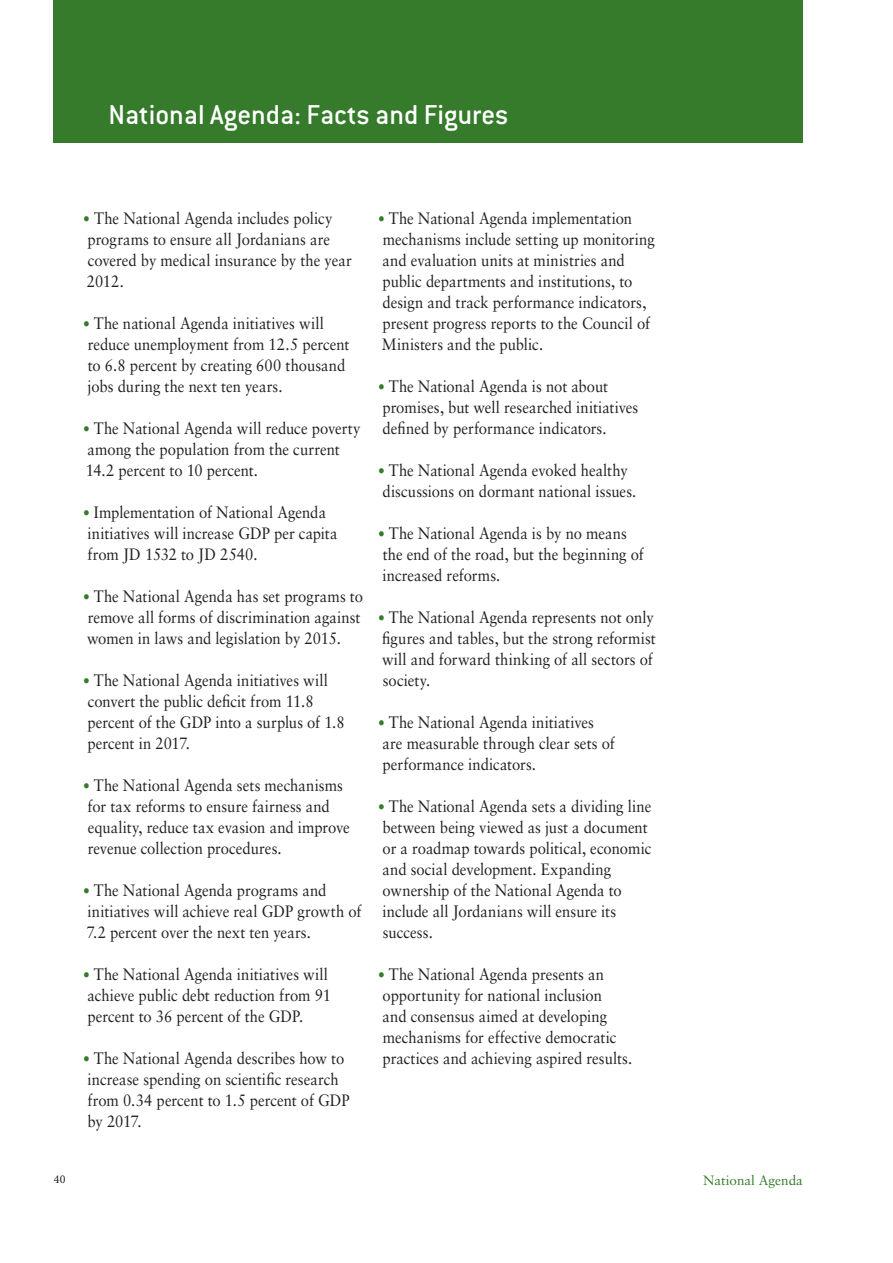
<style>
.page{position:relative;width:893px;height:1263px;background:#fff}
.page>*{position:absolute;margin:0;border:0;box-sizing:border-box;transform-origin:0 0}
.t1{font:500 30px "Conduit ITC";color:#fff}
.t2{font:16.5px/21px "Sabon";color:#231f20;scale:.9 1}
.t3{font:13.5px "Sabon";color:#357b2b}
.t4{font:12px "Minion Pro";color:#231f20}
.s1{font-size:15px;color:#357b2b}
</style>
<div class="page">
<div style="left:53px;top:0;width:750px;height:142px;background:#357b2b"></div>
<h1 class="t1" style="left:108px;top:98px;width:401px">National Agenda: Facts and Figures</h1>
<p class="t4" style="left:54px;top:1172px;width:13px">40</p>
<p class="t2" style="left:83px;top:207px;width:300px"><span class="s1">•</span> The National Agenda includes policy programs to ensure all Jordanians are covered by medical insurance by the year<br>2012.</p>
<p class="t2" style="left:83px;top:312px;width:297px"><span class="s1">•</span> The national Agenda initiatives will reduce unemployment from 12.5 percent to 6.8 percent by creating 600 thousand jobs during the next ten years.</p>
<p class="t2" style="left:83px;top:417px;width:310px"><span class="s1">•</span> The National Agenda will reduce poverty among the population from the current<br>14.2 percent to 10 percent.</p>
<p class="t2" style="left:83px;top:501px;width:284px"><span class="s1">•</span> Implementation of National Agenda initiatives will increase GDP per capita from JD 1532 to JD 2540.</p>
<p class="t2" style="left:83px;top:585px;width:312px"><span class="s1">•</span> The National Agenda has set programs to remove all forms of discrimination against women in laws and legislation by 2015.</p>
<p class="t2" style="left:83px;top:669px;width:292px"><span class="s1">•</span> The National Agenda initiatives will convert the public deficit from 11.8 percent of the GDP into a surplus of 1.8 percent in 2017.</p>
<p class="t2" style="left:83px;top:774px;width:298px"><span class="s1">•</span> The National Agenda sets mechanisms for tax reforms to ensure fairness and equality, reduce tax evasion and improve revenue collection procedures.</p>
<p class="t2" style="left:83px;top:879px;width:310px"><span class="s1">•</span> The National Agenda programs and initiatives will achieve real GDP growth of<br>7.2 percent over the next ten years.</p>
<p class="t2" style="left:83px;top:963px;width:277px"><span class="s1">•</span> The National Agenda initiatives will achieve public debt reduction from 91 percent to 36 percent of the GDP.</p>
<p class="t2" style="left:83px;top:1047px;width:297px"><span class="s1">•</span> The National Agenda describes how to increase spending on scientific research from 0.34 percent to 1.5 percent of GDP by 2017.</p>
<p class="t2" style="left:378px;top:207px;width:309px"><span class="s1">•</span> The National Agenda implementation mechanisms include setting up monitoring and evaluation units at ministries and public departments and institutions, to design and track performance indicators, present progress reports to the Council of Ministers and the public.</p>
<p class="t2" style="left:378px;top:375px;width:290px"><span class="s1">•</span> The National Agenda is not about promises, but well researched initiatives defined by performance indicators.</p>
<p class="t2" style="left:378px;top:459px;width:288px"><span class="s1">•</span> The National Agenda evoked healthy discussions on dormant national issues.</p>
<p class="t2" style="left:378px;top:522px;width:296px"><span class="s1">•</span> The National Agenda is by no means the end of the road, but the beginning of increased reforms.</p>
<p class="t2" style="left:378px;top:606px;width:310px"><span class="s1">•</span> The National Agenda represents not only figures and tables, but the strong reformist will and forward thinking of all sectors of society.</p>
<p class="t2" style="left:378px;top:711px;width:264px"><span class="s1">•</span> The National Agenda initiatives are measurable through clear sets of performance indicators.</p>
<p class="t2" style="left:378px;top:795px;width:305px"><span class="s1">•</span> The National Agenda sets a dividing line between being viewed as just a document or a roadmap towards political, economic and social development. Expanding ownership of the National Agenda to include all Jordanians will ensure its success.</p>
<p class="t2" style="left:378px;top:963px;width:284px"><span class="s1">•</span> The National Agenda presents an opportunity for national inclusion<br>and consensus aimed at developing mechanisms for effective democratic practices and achieving aspired results.</p>
<p class="t3" style="left:703px;top:1172px;width:101px">National Agenda</p>
</div>
